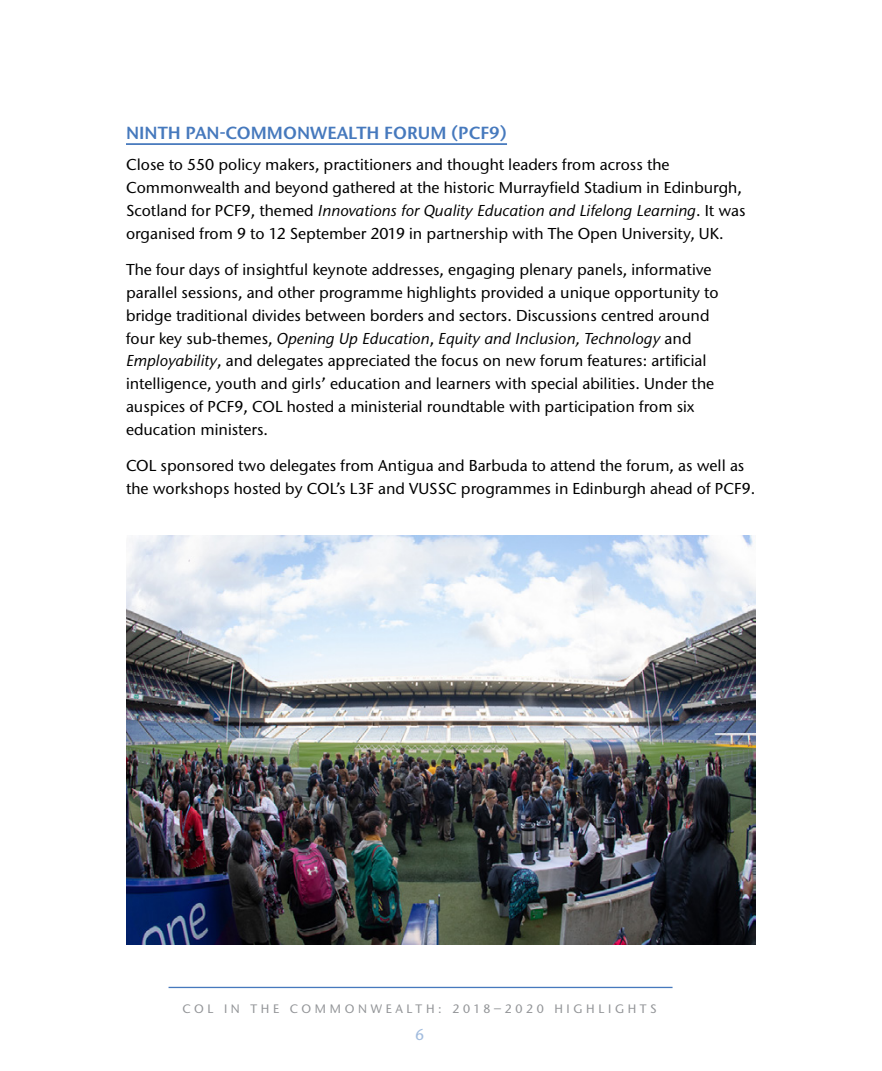
<style>
.page{position:relative;width:882px;height:1071px;background:#fff}
.page>*{position:absolute;margin:0;border:0;box-sizing:border-box;transform-origin:0 0}
.t1{font:600 17.5px "Stone Sans ITC Std";color:#4679bd}
.t2{font:500 15.75px/22.8px "Stone Sans ITC Std";color:#000}
.t3{font:500 15.75px "Stone Sans ITC Std";color:#a2bcde}
.t4{font:500 12.25px "Stone Sans ITC Std";letter-spacing:.3em;color:#939598}
.s1{font-style:italic}
</style>
<div class="page">
<hr style="left:169px;top:987px;width:504px;height:1px;background:#4679bd">
<hr style="left:126px;top:143px;width:381px;height:2px;background:#4679bd">
<img style="left:126px;top:536px;width:630px;height:409px">
<p class="t1" style="left:126px;top:122px;width:383px">NINTH PAN-COMMONWEALTH FORUM (PCF9)</p>
<p class="t2" style="left:126px;top:153px;width:621px">Close to 550 policy makers, practitioners and thought leaders from across the Commonwealth and beyond gathered at the historic Murrayfield Stadium in Edinburgh, Scotland for PCF9, themed <span class="s1">Innovations for Quality Education and Lifelong Learning</span>. It was organised from 9 to 12 September 2019 in partnership with The Open University, UK.</p>
<p class="t2" style="left:126px;top:258px;width:594px">The four days of insightful keynote addresses, engaging plenary panels, informative parallel sessions, and other programme highlights provided a unique opportunity to bridge traditional divides between borders and sectors. Discussions centred around four key sub-themes, <span class="s1">Opening Up Education</span>, <span class="s1">Equity and Inclusion, Technology</span> and <span class="s1">Employability</span>, and delegates appreciated the focus on new forum features: artificial intelligence, youth and girls’ education and learners with special abilities. Under the auspices of PCF9, COL hosted a ministerial roundtable with participation from six education ministers.</p>
<p class="t2" style="left:126px;top:454px;width:631px">COL sponsored two delegates from Antigua and Barbuda to attend the forum, as well as the workshops hosted by COL’s L3F and VUSSC programmes in Edinburgh ahead of PCF9.</p>
<p class="t4" style="left:183px;top:1001px;width:476px">COL IN THE COMMONWEALTH: 2018–2020 HIGHLIGHTS</p>
<p class="t3" style="left:415px;top:1025px;width:11px">6</p>
</div>
